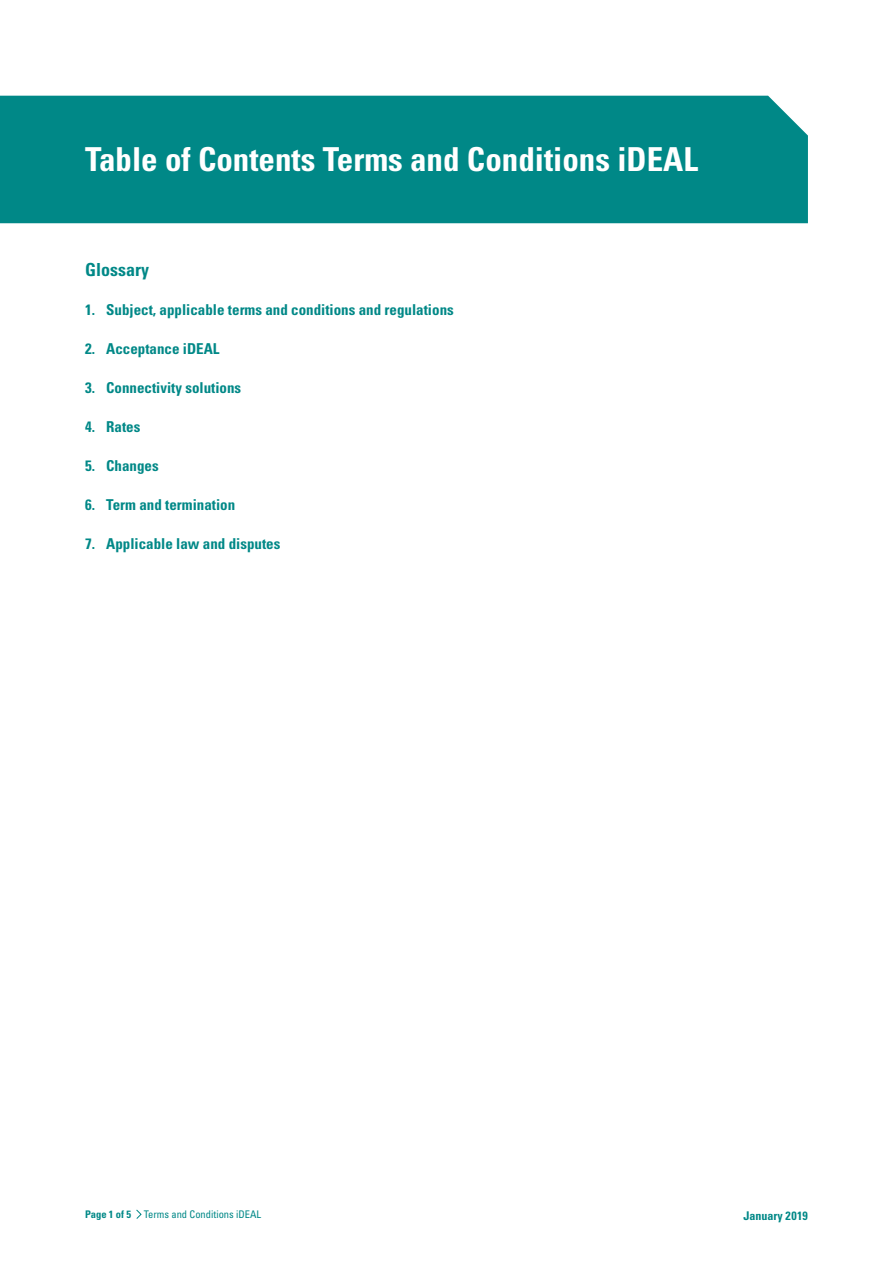
<style>
.page{position:relative;width:893px;height:1263px;background:#fff}
.page>*{position:absolute;margin:0;border:0;box-sizing:border-box;transform-origin:0 0}
.t1{font:700 condensed 33px "Univers LT Std";color:#fff}
.t2{font:700 condensed 18px "Univers LT Std";color:#008887}
.t3{font:700 condensed 15px "Univers LT Std";color:#008887}
.t4{font:700 condensed 12px "Univers LT Std";color:#008887}
.t5{font:condensed 10.5px "Univers LT Std";color:#008887}
.s1{font-weight:700}
</style>
<div class="page">
<svg style="left:136px;top:1209px;width:6px;height:10px"></svg>
<div style="left:0;top:96px;width:808px;height:127px;background:#008887"></div>
<h1 class="t1" style="left:85px;top:139px;width:614px">Table of Contents Terms and Conditions iDEAL</h1>
<p class="t2" style="left:85px;top:259px;width:65px">Glossary</p>
<p class="t3" style="left:85px;top:301px;width:370px">1. Subject, applicable terms and conditions and regulations</p>
<p class="t3" style="left:85px;top:340px;width:136px">2. Acceptance iDEAL</p>
<p class="t3" style="left:85px;top:379px;width:158px">3. Connectivity solutions</p>
<p class="t3" style="left:85px;top:418px;width:57px">4. Rates</p>
<p class="t3" style="left:85px;top:457px;width:75px">5. Changes</p>
<p class="t3" style="left:85px;top:496px;width:152px">6. Term and termination</p>
<p class="t3" style="left:85px;top:535px;width:197px">7. Applicable law and disputes</p>
<p class="t5" style="left:85px;top:1207px;width:178px"><span class="s1">Page 1 of 5</span> Terms and Conditions iDEAL</p>
<p class="t4" style="left:743px;top:1208px;width:66px">January 2019</p>
</div>
